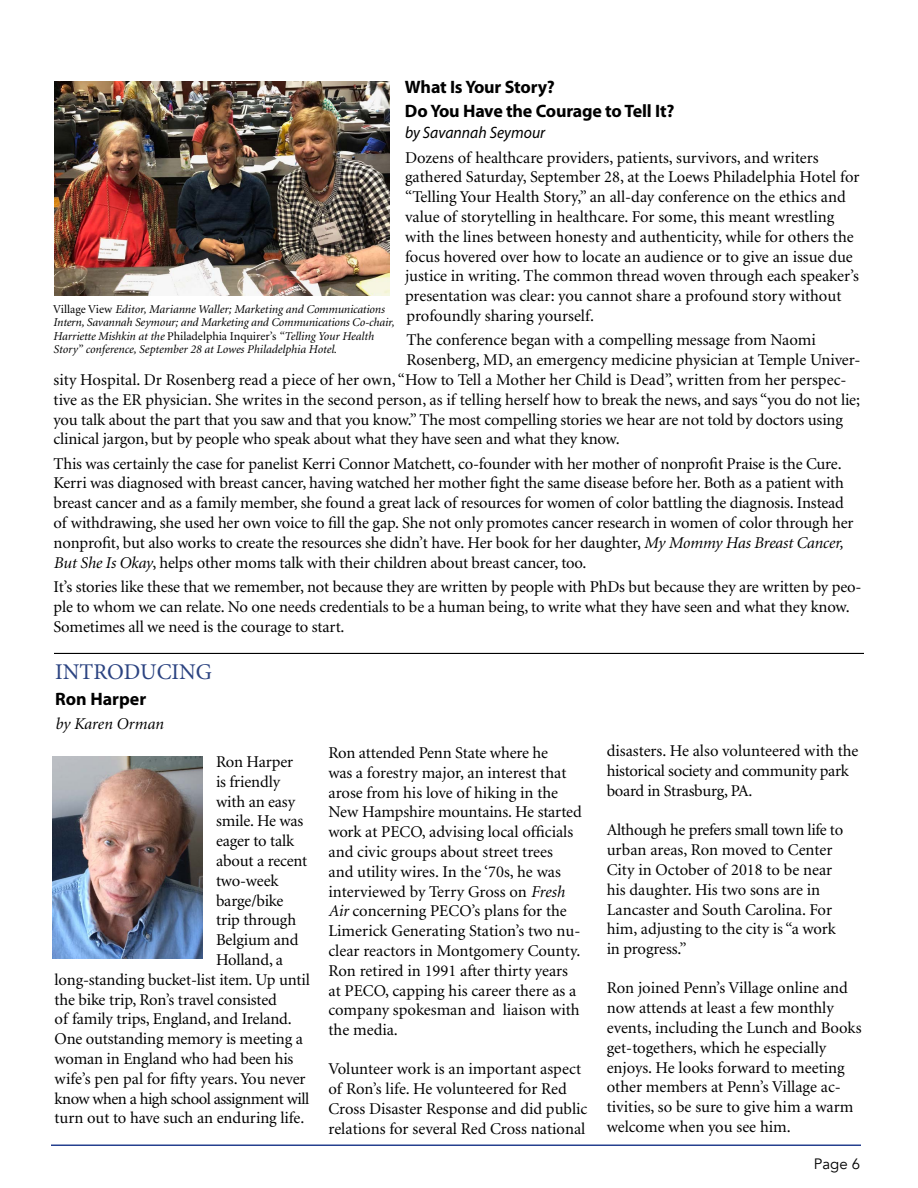
<style>
.page{position:relative;width:918px;height:1188px;background:#fff}
.page>*{position:absolute;margin:0;border:0;box-sizing:border-box;transform-origin:0 0}
.t1{font:22.5px "Minion Pro";color:#2b4381}
.t2{font:700 18px/24px "Myriad";letter-spacing:-.01em;color:#000}
.t3{font:16.5px/19.8px "Minion";letter-spacing:-.005em;color:#000}
.t4{font:16.5px "Minion";letter-spacing:-.03em;color:#000}
.t5{font:italic 16.5px "Myriad Pro";color:#000;scale:.95 1}
.t6{font:italic 16.5px "Minion";color:#000}
.t7{font:15px "Avenir";color:#000}
.t8{font:italic 12px/13.5px "Minion";letter-spacing:-.005em;color:#000}
.s1{font-style:italic}
.s2{font-style:normal}
</style>
<div class="page">
<hr style="left:51px;top:1144px;width:810px;height:2px;background:#25408f">
<hr style="left:54px;top:653px;width:810px;height:1px;background:#000">
<img style="left:54px;top:81px;width:336px;height:215px">
<img style="left:52px;top:756px;width:150px;height:202px">
<p class="t2" style="left:405px;top:76px;width:271px">What Is Your Story?<br>Do You Have the Courage to Tell It?</p>
<p class="t5" style="left:405px;top:123px;width:149px">by Savannah Seymour</p>
<p class="t3" style="left:405px;top:148px;width:456px">Dozens of healthcare providers, patients, survivors, and writers gathered Saturday, September 28, at the Loews Philadelphia Hotel for “Telling Your Health Story,” an all-day conference on the ethics and value of storytelling in healthcare. For some, this meant wrestling with the lines between honesty and authenticity, while for others the focus hovered over how to locate an audience or to give an issue due justice in writing. The common thread woven through each speaker’s presentation was clear: you cannot share a profound story without profoundly sharing yourself.</p>
<p class="t3" style="left:407px;top:331px;width:411px">The conference began with a compelling message from Naomi</p>
<p class="t3" style="left:407px;top:351px;width:456px">Rosenberg, MD, an emergency medicine physician at Temple Univer-</p>
<p class="t3" style="left:54px;top:370px;width:795px">sity Hospital. Dr Rosenberg read a piece of her own, “How to Tell a Mother her Child is Dead”, written from her perspec-</p>
<p class="t3" style="left:54px;top:390px;width:808px">tive as the ER physician. She writes in the second person, as if telling herself how to break the news, and says “you do not lie;</p>
<p class="t3" style="left:54px;top:410px;width:791px">you talk about the part that you saw and that you know.” The most compelling stories we hear are not told by doctors using</p>
<p class="t3" style="left:54px;top:430px;width:568px">clinical jargon, but by people who speak about what they have seen and what they know.</p>
<p class="t3" style="left:54px;top:454px;width:801px">This was certainly the case for panelist Kerri Connor Matchett, co-founder with her mother of nonprofit Praise is the Cure.<br>Kerri was diagnosed with breast cancer, having watched her mother fight the same disease before her. Both as a patient with breast cancer and as a family member, she found a great lack of resources for women of color battling the diagnosis. Instead of withdrawing, she used her own voice to fill the gap. She not only promotes cancer research in women of color through her nonprofit, but also works to create the resources she didn’t have. Her book for her daughter, <span class="s1">My Mommy Has Breast Cancer, But She Is Okay</span>, helps other moms talk with their children about breast cancer, too.</p>
<p class="t3" style="left:54px;top:577px;width:810px">It’s stories like these that we remember, not because they are written by people with PhDs but because they are written by peo&shy;ple to whom we can relate. No one needs credentials to be a human being, to write what they have seen and what they know.<br>Sometimes all we need is the courage to start.</p>
<p class="t8" style="left:53px;top:302px;width:343px"><span class="s2">Village View</span> Editor, Marianne Waller; Marketing and Communications Intern, Savannah Seymour; and Marketing and Communications Co-chair, Harriette Mishkin at the <span class="s2">Philadelphia Inquirer’s</span> “Telling Your Health Story” conference, September 28 at Lowes Philadelphia Hotel.</p>
<h1 class="t1" style="left:55px;top:657px;width:158px">INTRODUCING</h1>
<p class="t2" style="left:55px;top:687px;width:93px">Ron Harper</p>
<p class="t6" style="left:55px;top:715px;width:110px">by Karen Orman</p>
<p class="t3" style="left:216px;top:752px;width:79px">Ron Harper</p>
<p class="t3" style="left:216px;top:772px;width:66px">is friendly</p>
<p class="t3" style="left:216px;top:792px;width:81px">with an easy</p>
<p class="t3" style="left:216px;top:812px;width:89px">smile. He was</p>
<p class="t3" style="left:216px;top:832px;width:80px">eager to talk</p>
<p class="t3" style="left:216px;top:851px;width:93px">about a recent</p>
<p class="t3" style="left:216px;top:871px;width:64px">two-week</p>
<p class="t3" style="left:216px;top:891px;width:69px">barge/bike</p>
<p class="t3" style="left:216px;top:911px;width:82px">trip through</p>
<p class="t3" style="left:216px;top:931px;width:84px">Belgium and</p>
<p class="t3" style="left:216px;top:950px;width:69px">Holland, a</p>
<p class="t3" style="left:55px;top:970px;width:257px">long-standing bucket-list item. Up until</p>
<p class="t3" style="left:55px;top:990px;width:224px">the bike trip, Ron’s travel consisted</p>
<p class="t3" style="left:55px;top:1010px;width:239px">of family trips, England, and Ireland.</p>
<p class="t3" style="left:55px;top:1030px;width:250px">One outstanding memory is meeting a</p>
<p class="t3" style="left:55px;top:1049px;width:240px">woman in England who had been his</p>
<p class="t3" style="left:55px;top:1069px;width:253px">wife’s pen pal for fifty years. You never</p>
<p class="t4" style="left:55px;top:1090px;width:256px">know when a high school assignment will</p>
<p class="t3" style="left:55px;top:1109px;width:251px">turn out to have such an enduring life.</p>
<p class="t3" style="left:328px;top:743px;width:255px">Ron attended Penn State where he<br>was a forestry major, an interest that arose from his love of hiking in the New Hampshire mountains. He started work at PECO, advising local officials and civic groups about street trees and utility wires. In the ‘70s, he was interviewed by Terry Gross on <span class="s1">Fresh Air</span> concerning PECO’s plans for the Limerick Generating Station’s two nu&shy;clear reactors in Montgomery County.<br>Ron retired in 1991 after thirty years at PECO, capping his career there as a company spokesman and liaison with the media.</p>
<p class="t3" style="left:328px;top:1060px;width:260px">Volunteer work is an important aspect of Ron’s life. He volunteered for Red Cross Disaster Response and did public relations for several Red Cross national</p>
<p class="t3" style="left:607px;top:742px;width:253px">disasters. He also volunteered with the historical society and community park board in Strasburg, PA.</p>
<p class="t3" style="left:607px;top:821px;width:238px">Although he prefers small town life to urban areas, Ron moved to Center<br>City in October of 2018 to be near his daughter. His two sons are in<br>Lancaster and South Carolina. For him, adjusting to the city is “a work in progress.”</p>
<p class="t3" style="left:607px;top:979px;width:256px">Ron joined Penn’s Village online and now attends at least a few monthly events, including the Lunch and Books get-togethers, which he especially enjoys. He looks forward to meeting other members at Penn’s Village ac&shy;tivities, so be sure to give him a warm welcome when you see him.</p>
<p class="t7" style="left:814px;top:1155px;width:48px">Page 6</p>
</div>
